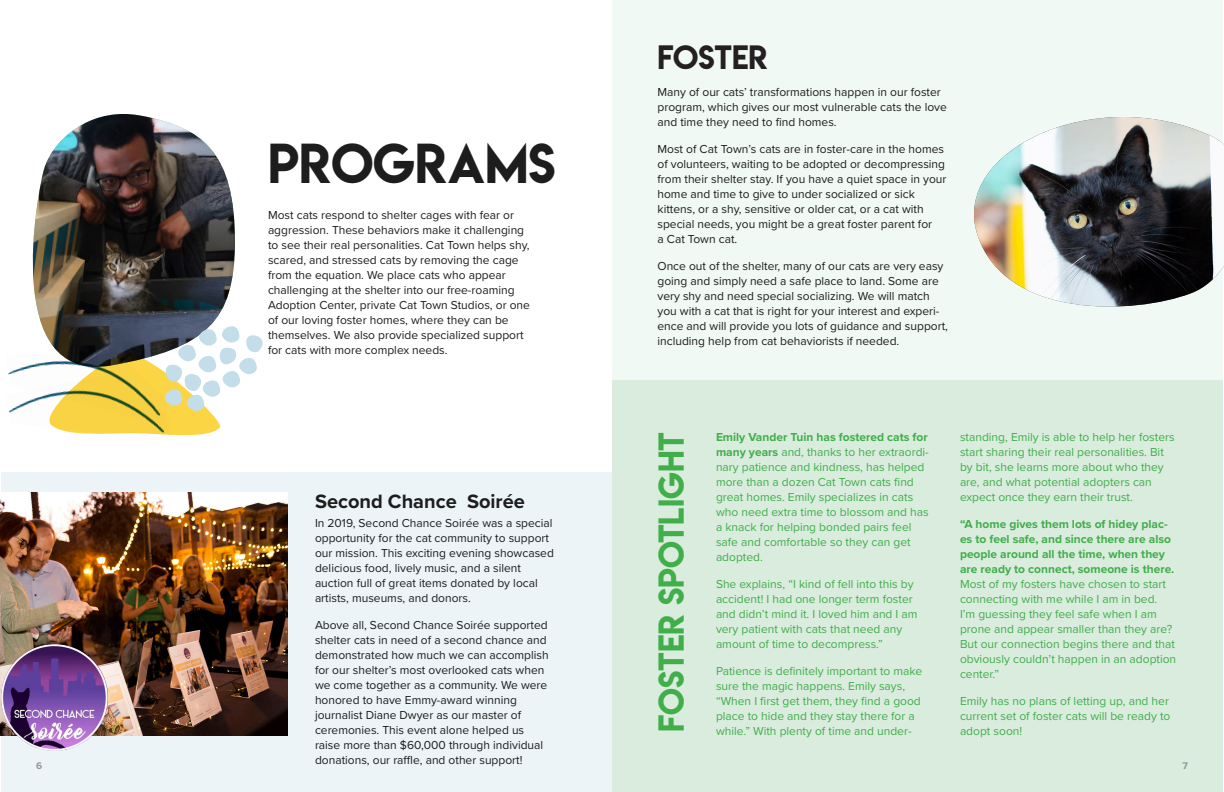
<style>
.page{position:relative;width:1224px;height:792px;background:#fff}
.page>*{position:absolute;margin:0;border:0;box-sizing:border-box;transform-origin:0 0}
.t1{font:50px "Lemon Milk";color:#1c1d1c}
.t2{font:32px "Lemon Milk";color:#40ae49}
.t3{font:30px "Lemon Milk";color:#241f21}
.t4{font:700 20px "Proxima Nova";color:#1c1d1c}
.Intro{font:12px/15px "Proxima Nova";color:#1c1d1c}
.t5{font:12px/15px "Proxima Nova";color:#40ae49}
.t6{font:700 10px "Proxima Nova";color:#979697}
.s1{font-weight:700}
</style>
<div class="page">
<div style="left:612px;top:0;width:611px;height:412px;background:#f1f9f4"></div>
<img style="left:32px;top:114px;width:203px;height:225px">
<div style="left:612px;top:380px;width:611px;height:412px;background:#d9ecde"></div>
<div style="left:1px;top:472px;width:611px;height:320px;background:#ecf4f8"></div>
<img style="left:8px;top:362px;width:40px;height:12px">
<img style="left:8px;top:374px;width:40px;height:39px">
<svg style="left:48px;top:324px;width:215px;height:112px"></svg>
<img style="left:974px;top:117px;width:250px;height:190px">
<img style="left:0;top:492px;width:288px;height:244px">
<img style="left:1px;top:644px;width:107px;height:107px;border-radius:53px">
<p class="t1" style="left:268px;top:128px;width:289px">PROGRAMS</p>
<p class="Intro" style="left:268px;top:207px;width:263px">Most cats respond to shelter cages with fear or aggression. These behaviors make it challenging to see their real personalities. Cat Town helps shy, scared, and stressed cats by removing the cage from the equation. We place cats who appear challenging at the shelter into our free-roaming Adoption Center, private Cat Town Studios, or one of our loving foster homes, where they can be themselves. We also provide specialized support for cats with more complex needs.</p>
<p class="t3" style="left:658px;top:36px;width:112px">FOSTER</p>
<p class="Intro" style="left:658px;top:84px;width:291px">Many of our cats’ transformations happen in our foster program, which gives our most vulnerable cats the love and time they need to find homes.</p>
<p class="Intro" style="left:658px;top:141px;width:290px">Most of Cat Town’s cats are in foster-care in the homes of volunteers, waiting to be adopted or decompressing from their shelter stay. If you have a quiet space in your home and time to give to under socialized or sick kittens, or a shy, sensitive or older cat, or a cat with special needs, you might be a great foster parent for<br>a Cat Town cat.</p>
<p class="Intro" style="left:658px;top:258px;width:292px">Once out of the shelter, many of our cats are very easy going and simply need a safe place to land. Some are very shy and need special socializing. We will match you with a cat that is right for your interest and experi&shy;ence and will provide you lots of guidance and support, including help from cat behaviorists if needed.</p>
<p class="t2" style="left:648px;top:732px;width:302px;rotate:-90deg">FOSTER SPOTLIGHT</p>
<p class="t5" style="left:716px;top:429px;width:214px"><span class="s1">Emily Vander Tuin has fostered cats for many years</span> and, thanks to her extraordi&shy;nary patience and kindness, has helped more than a dozen Cat Town cats find great homes. Emily specializes in cats who need extra time to blossom and has a knack for helping bonded pairs feel safe and comfortable so they can get adopted.</p>
<p class="t5" style="left:716px;top:576px;width:203px">She explains, “I kind of fell into this by accident! I had one longer term foster and didn’t mind it. I loved him and I am very patient with cats that need any amount of time to decompress.”</p>
<p class="t5" style="left:716px;top:663px;width:208px">Patience is definitely important to make sure the magic happens. Emily says, “When I first get them, they find a good place to hide and they stay there for a while.” With plenty of time and under-</p>
<p class="t5" style="left:960px;top:429px;width:216px">standing, Emily is able to help her fosters start sharing their real personalities. Bit by bit, she learns more about who they are, and what potential adopters can expect once they earn their trust.</p>
<p class="t5" style="left:960px;top:516px;width:218px"><span class="s1">“A home gives them lots of hidey plac&shy;es to feel safe, and since there are also people around all the time, when they are ready to connect, someone is there.<br></span>Most of my fosters have chosen to start connecting with me while I am in bed.<br>I’m guessing they feel safe when I am prone and appear smaller than they are?<br>But our connection begins there and that obviously couldn’t happen in an adoption center.”</p>
<p class="t5" style="left:960px;top:693px;width:212px">Emily has no plans of letting up, and her current set of foster cats will be ready to</p>
<p class="t4" style="left:315px;top:487px;width:211px">Second Chance Soirée</p>
<p class="Intro" style="left:315px;top:515px;width:240px">In 2019, Second Chance Soirée was a special opportunity for the cat community to support our mission. This exciting evening showcased delicious food, lively music, and a silent auction full of great items donated by local artists, museums, and donors.</p>
<p class="Intro" style="left:315px;top:617px;width:235px">Above all, Second Chance Soirée supported shelter cats in need of a second chance and demonstrated how much we can accomplish for our shelter’s most overlooked cats when we come together as a community. We were honored to have Emmy-award winning journalist Diane Dwyer as our master of ceremonies. This event alone helped us raise more than $60,000 through individual donations, our raffle, and other support!</p>
<p class="t5" style="left:960px;top:723px;width:64px">adopt soon!</p>
<p class="t6" style="left:36px;top:758px;width:8px">6</p>
<p class="t6" style="left:1183px;top:758px;width:7px">7</p>
</div>
